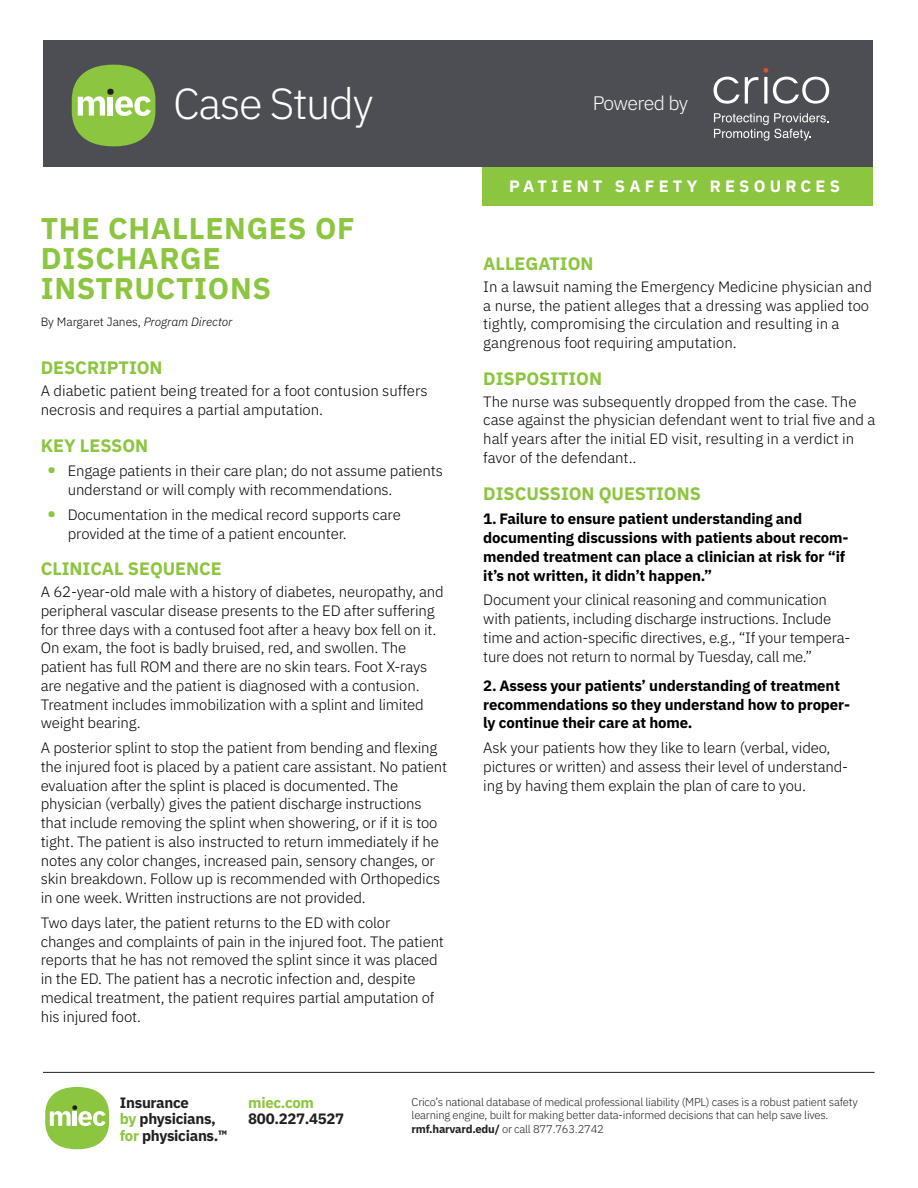
<style>
.page{position:relative;width:918px;height:1188px;background:#fff}
.page>*{position:absolute;margin:0;border:0;box-sizing:border-box;transform-origin:0 0}
.t1{font:300 43.35px "IBM Plex Sans";letter-spacing:-.035em;color:#fff}
.t2{font:700 30px/30px "IBM Plex Sans";letter-spacing:.025em;color:#8cc53f}
.t3{font:300 19.5px "IBM Plex Sans";letter-spacing:-.035em;color:#fff}
.t4{font:700 18px "IBM Plex Sans";color:#8cc53f}
.t5{font:700 16.5px "IBM Plex Sans";letter-spacing:.255em;color:#fff}
.t6{font:300 15px/18.8px "IBM Plex Sans";letter-spacing:-.01em;color:#000}
.t7{font:700 15px/18.8px "IBM Plex Sans";letter-spacing:-.01em;color:#000}
.t8{font:700 15px/16.5px "IBM Plex Sans";letter-spacing:-.02em;color:#231f20}
.t9{font:700 15px "IBM Plex Sans";letter-spacing:-.02em;color:#8cc53f}
.t10{font:300 12px "IBM Plex Sans";color:#000}
.t11{font:300 11.25px/13.5px "IBM Plex Sans";letter-spacing:-.02em;color:#231f20}
.s1{font-style:italic}
.s2{font-weight:700;font-size:19.5px;color:#8cc53f}
.s3{color:#8cc53f}
.s4{font-weight:700}
</style>
<div class="page">
<div style="left:482px;top:166px;width:390px;height:40px;background:#8cc53f"></div>
<div style="left:43px;top:40px;width:829px;height:127px;background:#4d4e53"></div>
<svg style="left:72px;top:65px;width:83px;height:81px"></svg>
<svg style="left:45px;top:1087px;width:64px;height:62px"></svg>
<hr style="left:43px;top:1072px;width:832px;height:1px;background:#231f20">
<svg style="left:714px;top:68px;width:115px;height:36px"></svg>
<svg style="left:714px;top:113px;width:115px;height:28px"></svg>
<h1 class="t1" style="left:173px;top:71px;width:202px">Case Study</h1>
<h2 class="t2" style="left:41px;top:211px;width:316px">THE CHALLENGES OF<br>DISCHARGE<br>INSTRUCTIONS</h2>
<p class="t10" style="left:41px;top:312px;width:193px">By Margaret Janes, <span class="s1">Program Director</span></p>
<p class="t4" style="left:41px;top:354px;width:123px">DESCRIPTION</p>
<p class="t6" style="left:41px;top:380px;width:388px">A diabetic patient being treated for a foot contusion suffers necrosis and requires a partial amputation.</p>
<p class="t4" style="left:41px;top:431px;width:109px">KEY LESSON</p>
<p class="t6" style="left:68px;top:460px;width:377px;text-indent:-20px"><span class="s2">•</span> Engage patients in their care plan; do not assume patients understand or will comply with recommendations.</p>
<p class="t6" style="left:68px;top:504px;width:335px;text-indent:-20px"><span class="s2">•</span> Documentation in the medical record supports care provided at the time of a patient encounter.</p>
<p class="t4" style="left:41px;top:555px;width:183px">CLINICAL SEQUENCE</p>
<p class="t6" style="left:41px;top:581px;width:405px">A 62-year-old male with a history of diabetes, neuropathy, and peripheral vascular disease presents to the ED after suffering for three days with a contused foot after a heavy box fell on it.<br>On exam, the foot is badly bruised, red, and swollen. The patient has full ROM and there are no skin tears. Foot X-rays are negative and the patient is diagnosed with a contusion.<br>Treatment includes immobilization with a splint and limited weight bearing.</p>
<p class="t6" style="left:41px;top:737px;width:408px">A posterior splint to stop the patient from bending and flexing the injured foot is placed by a patient care assistant. No patient evaluation after the splint is placed is documented. The physician (verbally) gives the patient discharge instructions that include removing the splint when showering, or if it is too tight. The patient is also instructed to return immediately if he notes any color changes, increased pain, sensory changes, or skin breakdown. Follow up is recommended with Orthopedics in one week. Written instructions are not provided.</p>
<p class="t6" style="left:41px;top:912px;width:405px">Two days later, the patient returns to the ED with color changes and complaints of pain in the injured foot. The patient reports that he has not removed the splint since it was placed in the ED. The patient has a necrotic infection and, despite medical treatment, the patient requires partial amputation of his injured foot.</p>
<h3 class="t3" style="left:593px;top:88px;width:97px">Powered by</h3>
<p class="t5" style="left:509px;top:173px;width:332px">PATIENT SAFETY RESOURCES</p>
<p class="t4" style="left:483px;top:249px;width:112px">ALLEGATION</p>
<p class="t6" style="left:483px;top:276px;width:390px">In a lawsuit naming the Emergency Medicine physician and a nurse, the patient alleges that a dressing was applied too tightly, compromising the circulation and resulting in a gangrenous foot requiring amputation.</p>
<p class="t4" style="left:483px;top:364px;width:120px">DISPOSITION</p>
<p class="t6" style="left:483px;top:391px;width:394px">The nurse was subsequently dropped from the case. The case against the physician defendant went to trial five and a half years after the initial ED visit, resulting in a verdict in favor of the defendant..</p>
<p class="t4" style="left:483px;top:479px;width:219px">DISCUSSION QUESTIONS</p>
<p class="t7" style="left:483px;top:508px;width:367px">1. Failure to ensure patient understanding and documenting discussions with patients about recom&shy;mended treatment can place a clinician at risk for “if it’s not written, it didn’t happen.”</p>
<p class="t6" style="left:483px;top:589px;width:369px">Document your clinical reasoning and communication with patients, including discharge instructions. Include time and action-specific directives, e.g., “If your tempera&shy;ture does not return to normal by Tuesday, call me.”</p>
<p class="t7" style="left:483px;top:675px;width:368px">2. Assess your patients’ understanding of treatment recommendations so they understand how to proper&shy;ly continue their care at home.</p>
<p class="t6" style="left:483px;top:737px;width:366px">Ask your patients how they like to learn (verbal, video, pictures or written) and assess their level of understand&shy;ing by having them explain the plan of care to you.</p>
<p class="t8" style="left:120px;top:1093px;width:109px">Insurance<br><span class="s3">by</span> physicians, <span class="s3">for</span> physicians.™</p>
<p class="t9" style="left:248px;top:1091px;width:67px">miec.com</p>
<p class="t8" style="left:248px;top:1110px;width:97px">800.227.4527</p>
<p class="t11" style="left:412px;top:1094px;width:448px">Crico’s national database of medical professional liability (MPL) cases is a robust patient safety learning engine, built for making better data-informed decisions that can help save lives. <span class="s4">rmf.harvard.edu/</span> or call 877.763.2742</p>
</div>
